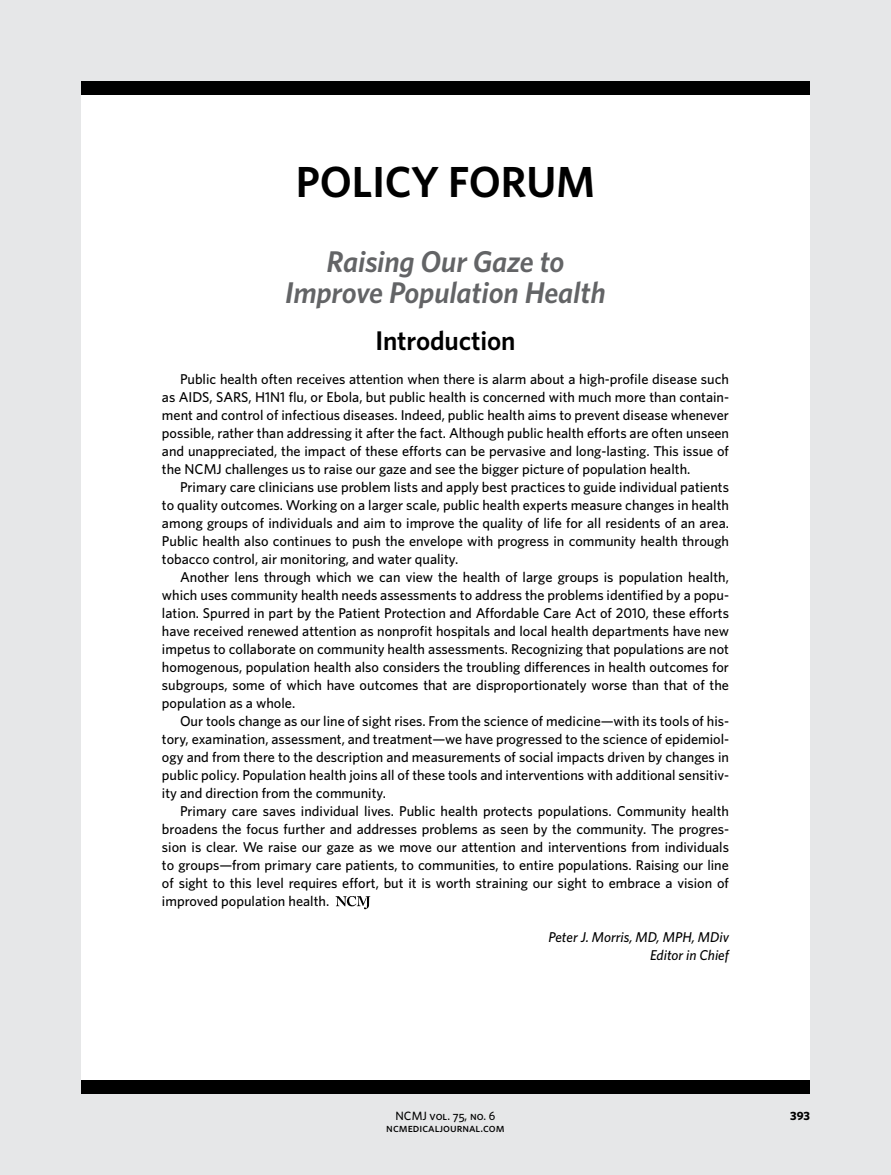
<style>
.page{position:relative;width:891px;height:1175px;background:#fff}
.page>*{position:absolute;margin:0;border:0;box-sizing:border-box;transform-origin:0 0}
.t1{font:600 43.5px "Whitney";letter-spacing:-.005em;color:#000}
.t2{font:italic 600 30px/31.5px "Whitney";letter-spacing:-.005em;color:#636466;text-align:center}
.t3{font:600 27px "Whitney";letter-spacing:-.005em;color:#000}
.t4{font:500 14.25px/18px "Whitney";color:#000;text-align:justify}
.t5{font:italic 500 14.25px/18px "Whitney";color:#000;text-align:right}
.t6{font:12px/12px "Whitney Medium SC";color:#000;text-align:center}
.t7{font:700 12px "Whitney";color:#000}
</style>
<div class="page">
<div style="left:0;top:0;width:891px;height:1174px;background:#e6e7e8"></div>
<div style="left:81px;top:81px;width:729px;height:1013px;background:#fff"></div>
<div style="left:81px;top:1080px;width:729px;height:14px;background:#000"></div>
<div style="left:81px;top:81px;width:729px;height:13px;background:#000"></div>
<svg style="left:336px;top:896px;width:34px;height:13px"></svg>
<h1 class="t1" style="left:296px;top:155px;width:301px">POLICY FORUM</h1>
<h2 class="t2" style="left:285px;top:245px;width:322px">Raising Our Gaze to<br>Improve Population Health</h2>
<h3 class="t3" style="left:375px;top:324px;width:142px">Introduction</h3>
<p class="t4" style="left:162px;top:370px;width:569px;text-indent:18px">Public health often receives attention when there is alarm about a high-profile disease such as AIDS, SARS, H1N1 flu, or Ebola, but public health is concerned with much more than contain&shy;ment and control of infectious diseases. Indeed, public health aims to prevent disease whenever possible, rather than addressing it after the fact. Although public health efforts are often unseen and unappreciated, the impact of these efforts can be pervasive and long-lasting. This issue of the NCMJ challenges us to raise our gaze and see the bigger picture of population health.</p>
<p class="t4" style="left:162px;top:478px;width:569px;text-indent:18px">Primary care clinicians use problem lists and apply best practices to guide individual patients to quality outcomes. Working on a larger scale, public health experts measure changes in health among groups of individuals and aim to improve the quality of life for all residents of an area.<br>Public health also continues to push the envelope with progress in community health through tobacco control, air monitoring, and water quality.</p>
<p class="t4" style="left:162px;top:568px;width:569px;text-indent:18px">Another lens through which we can view the health of large groups is population health, which uses community health needs assessments to address the problems identified by a popu&shy;lation. Spurred in part by the Patient Protection and Affordable Care Act of 2010, these efforts have received renewed attention as nonprofit hospitals and local health departments have new impetus to collaborate on community health assessments. Recognizing that populations are not homogenous, population health also considers the troubling differences in health outcomes for subgroups, some of which have outcomes that are disproportionately worse than that of the population as a whole.</p>
<p class="t4" style="left:162px;top:712px;width:569px;text-indent:18px">Our tools change as our line of sight rises. From the science of medicine—with its tools of his&shy;tory, examination, assessment, and treatment—we have progressed to the science of epidemiol&shy;ogy and from there to the description and measurements of social impacts driven by changes in public policy. Population health joins all of these tools and interventions with additional sensitiv&shy;ity and direction from the community.</p>
<p class="t4" style="left:162px;top:802px;width:569px;text-indent:18px">Primary care saves individual lives. Public health protects populations. Community health broadens the focus further and addresses problems as seen by the community. The progres&shy;sion is clear. We raise our gaze as we move our attention and interventions from individuals to groups—from primary care patients, to communities, to entire populations. Raising our line of sight to this level requires effort, but it is worth straining our sight to embrace a vision of improved population health.</p>
<p class="t5" style="left:549px;top:928px;width:182px">Peter J. Morris, MD, MPH, MDiv<br>Editor in Chief</p>
<p class="t6" style="left:386px;top:1109px;width:120px">NCMJ vol. 75, no. 6 ncmedicaljournal.com</p>
<p class="t7" style="left:790px;top:1108px;width:21px">393</p>
</div>
